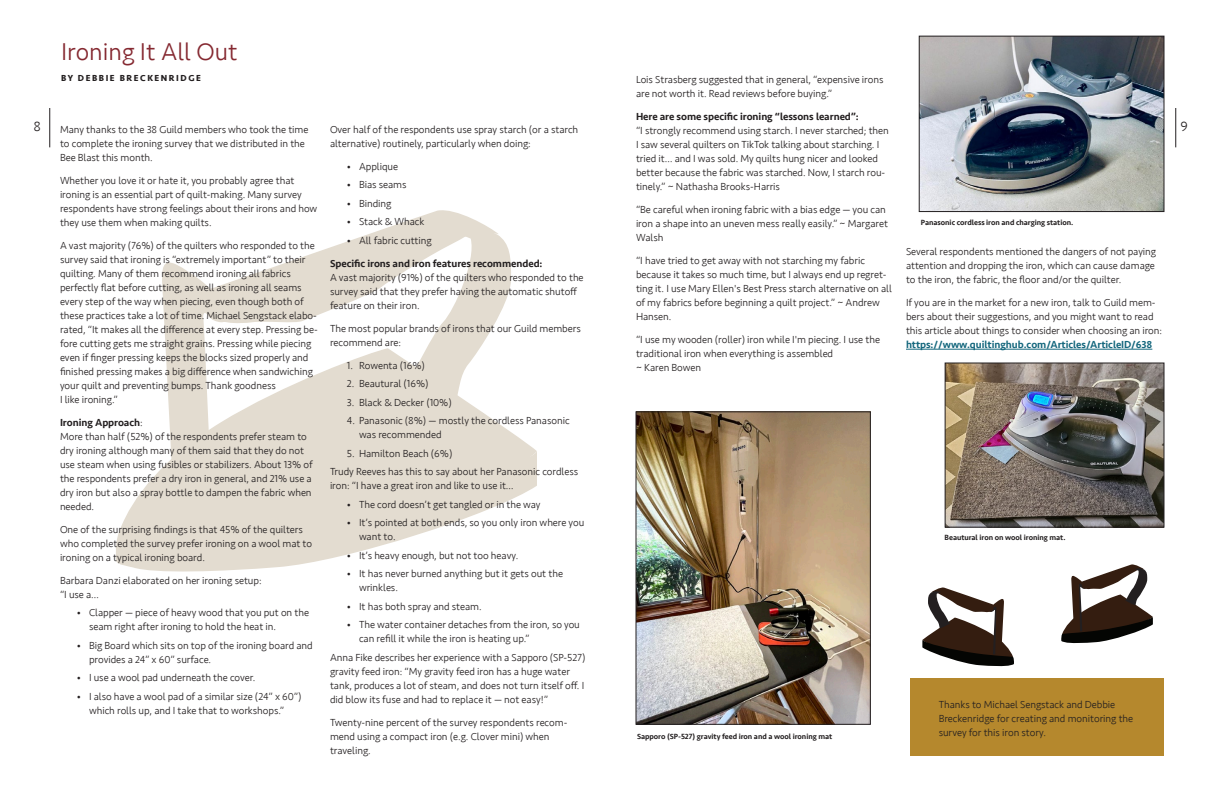
<style>
.page{position:relative;width:1224px;height:792px;background:#fff}
.page>*{position:absolute;margin:0;border:0;box-sizing:border-box;transform-origin:0 0}
.Headline_23pt_Blue{font:300 25px "Seravek";color:#852931}
.t1{font:300 14px "Seravek";color:#231f20}
.ColumnText___space_a{font:300 10.5px/14px "Seravek";letter-spacing:-.005em;color:#231f20}
.ColumnText___space_a-2{font:500 10.5px "Seravek";letter-spacing:-.005em;color:#231f20}
.Byline{font:700 9px "Seravek";letter-spacing:.17em;color:#231f20}
.Caption_1_pics{font:500 7.8px "Seravek";letter-spacing:-.005em;color:#231f20}
.s1{font-weight:300}
.s2{font-weight:500;color:#14677d}
</style>
<div class="page">
<hr style="left:50px;top:108px;width:1px;height:39px;background:#231f20">
<hr style="left:1176px;top:108px;width:1px;height:39px;background:#231f20">
<div style="left:911px;top:679px;width:253px;height:77px;background:#b5882d"></div>
<svg style="left:499px;top:424px;width:38px;height:27px"></svg>
<svg style="left:116px;top:451px;width:421px;height:121px;fill:#e3dcd0"></svg>
<svg style="left:162px;top:210px;width:337px;height:308px;fill:#e3dcd0"></svg>
<svg style="left:410px;top:227px;width:101px;height:174px"></svg>
<img style="left:638px;top:414px;width:230px;height:308px">
<div style="left:636px;top:412px;width:234px;height:312px;border:1px solid #231f20"></div>
<svg style="left:1061px;top:564px;width:92px;height:80px"></svg>
<svg style="left:922px;top:587px;width:92px;height:80px"></svg>
<img style="left:921px;top:38px;width:241px;height:172px">
<div style="left:919px;top:36px;width:245px;height:176px;border:1px solid #231f20"></div>
<hr style="left:906px;top:349px;width:246px;height:1px;background:#14677d">
<img style="left:947px;top:365px;width:215px;height:160px">
<div style="left:945px;top:363px;width:219px;height:164px;border:1px solid #231f20"></div>
<p class="Headline_23pt_Blue" style="left:61px;top:37px;width:178px">Ironing It All Out</p>
<p class="Byline" style="left:61px;top:71px;width:141px">BY DEBBIE BRECKENRIDGE</p>
<p class="ColumnText___space_a" style="left:636px;top:73px;width:249px">Lois Strasberg suggested that in general, “expensive irons are not worth it. Read reviews before buying.”</p>
<p class="ColumnText___space_a-2" style="left:636px;top:110px;width:224px">Here are some specific ironing “lessons learned”:</p>
<p class="ColumnText___space_a" style="left:636px;top:124px;width:254px">“I strongly recommend using starch. I never starched; then I saw several quilters on TikTok talking about starching. I tried it… and I was sold. My quilts hung nicer and looked better because the fabric was starched. Now, I starch rou&shy;tinely.” ~ Nathasha Brooks-Harris</p>
<p class="ColumnText___space_a" style="left:636px;top:203px;width:254px">“Be careful when ironing fabric with a bias edge — you can iron a shape into an uneven mess really easily.” ~ Margaret<br>Walsh</p>
<p class="ColumnText___space_a" style="left:636px;top:254px;width:258px">“I have tried to get away with not starching my fabric because it takes so much time, but I always end up regret&shy;ting it. I use Mary Ellen's Best Press starch alternative on all of my fabrics before beginning a quilt project.” ~ Andrew Hansen.</p>
<p class="ColumnText___space_a" style="left:636px;top:333px;width:246px">“I use my wooden (roller) iron while I'm piecing. I use the traditional iron when everything is assembled<br>~ Karen Bowen</p>
<h2 class="t1" style="left:33px;top:118px;width:9px">8</h2>
<h2 class="t1" style="left:1181px;top:118px;width:9px">9</h2>
<p class="ColumnText___space_a" style="left:330px;top:123px;width:250px">Over half of the respondents use spray starch (or a starch alternative) routinely, particularly when doing:</p>
<p class="ColumnText___space_a" style="left:347px;top:160px;width:53px">• Applique</p>
<p class="ColumnText___space_a" style="left:347px;top:178px;width:61px">• Bias seams</p>
<p class="ColumnText___space_a" style="left:347px;top:197px;width:46px">• Binding</p>
<p class="ColumnText___space_a" style="left:347px;top:215px;width:79px">• Stack &amp; Whack</p>
<p class="ColumnText___space_a" style="left:347px;top:234px;width:86px">• All fabric cutting</p>
<p class="ColumnText___space_a-2" style="left:330px;top:257px;width:214px">Specific irons and iron features recommended:</p>
<p class="ColumnText___space_a" style="left:330px;top:271px;width:255px">A vast majority (91%) of the quilters who responded to the survey said that they prefer having the automatic shutoff feature on their iron.</p>
<p class="ColumnText___space_a" style="left:330px;top:322px;width:252px">The most popular brands of irons that our Guild members recommend are:</p>
<p class="ColumnText___space_a" style="left:347px;top:359px;width:79px">1. Rowenta (16%)</p>
<p class="ColumnText___space_a" style="left:347px;top:377px;width:83px">2. Beautural (16%)</p>
<p class="ColumnText___space_a" style="left:347px;top:396px;width:106px">3. Black &amp; Decker (10%)</p>
<p class="ColumnText___space_a" style="left:359px;top:414px;width:212px;text-indent:-12px">4. Panasonic (8%) — mostly the cordless Panasonic was recommended</p>
<p class="ColumnText___space_a" style="left:347px;top:447px;width:107px">5. Hamilton Beach (6%)</p>
<p class="ColumnText___space_a" style="left:330px;top:465px;width:250px">Trudy Reeves has this to say about her Panasonic cordless iron: “I have a great iron and like to use it…</p>
<p class="ColumnText___space_a" style="left:347px;top:498px;width:195px">• The cord doesn’t get tangled or in the way</p>
<p class="ColumnText___space_a" style="left:359px;top:516px;width:227px;text-indent:-12px">• It’s pointed at both ends, so you only iron where you want to.</p>
<p class="ColumnText___space_a" style="left:347px;top:549px;width:173px">• It’s heavy enough, but not too heavy.</p>
<p class="ColumnText___space_a" style="left:359px;top:567px;width:206px;text-indent:-12px">• It has never burned anything but it gets out the wrinkles.</p>
<p class="ColumnText___space_a" style="left:347px;top:600px;width:136px">• It has both spray and steam.</p>
<p class="ColumnText___space_a" style="left:359px;top:618px;width:222px;text-indent:-12px">• The water container detaches from the iron, so you can refill it while the iron is heating up.”</p>
<p class="ColumnText___space_a" style="left:330px;top:651px;width:257px">Anna Fike describes her experience with a Sapporo (SP-527) gravity feed iron: “My gravity feed iron has a huge water tank, produces a lot of steam, and does not turn itself off. I did blow its fuse and had to replace it — not easy!”</p>
<p class="ColumnText___space_a" style="left:330px;top:716px;width:239px">Twenty-nine percent of the survey respondents recom&shy;mend using a compact iron (e.g. Clover mini) when traveling.</p>
<p class="ColumnText___space_a" style="left:60px;top:123px;width:250px">Many thanks to the 38 Guild members who took the time to complete the ironing survey that we distributed in the<br>Bee Blast this month.</p>
<p class="ColumnText___space_a" style="left:60px;top:174px;width:259px">Whether you love it or hate it, you probably agree that ironing is an essential part of quilt-making. Many survey respondents have strong feelings about their irons and how they use them when making quilts.</p>
<p class="ColumnText___space_a" style="left:60px;top:239px;width:260px">A vast majority (76%) of the quilters who responded to the survey said that ironing is “extremely important” to their quilting. Many of them recommend ironing all fabrics perfectly flat before cutting, as well as ironing all seams every step of the way when piecing, even though both of these practices take a lot of time. Michael Sengstack elabo&shy;rated, “It makes all the difference at every step. Pressing be&shy;fore cutting gets me straight grains. Pressing while piecing even if finger pressing keeps the blocks sized properly and finished pressing makes a big difference when sandwiching your quilt and preventing bumps. Thank goodness<br>I like ironing.”</p>
<p class="ColumnText___space_a-2" style="left:60px;top:416px;width:84px">Ironing Approach<span class="s1">:</span></p>
<p class="ColumnText___space_a" style="left:60px;top:430px;width:254px">More than half (52%) of the respondents prefer steam to dry ironing although many of them said that they do not use steam when using fusibles or stabilizers. About 13% of the respondents prefer a dry iron in general, and 21% use a dry iron but also a spray bottle to dampen the fabric when needed.</p>
<p class="ColumnText___space_a" style="left:60px;top:523px;width:254px">One of the surprising findings is that 45% of the quilters who completed the survey prefer ironing on a wool mat to ironing on a typical ironing board.</p>
<p class="ColumnText___space_a" style="left:60px;top:574px;width:203px">Barbara Danzi elaborated on her ironing setup: “I use a…</p>
<p class="ColumnText___space_a" style="left:89px;top:606px;width:222px;text-indent:-12px">• Clapper — piece of heavy wood that you put on the seam right after ironing to hold the heat in.</p>
<p class="ColumnText___space_a" style="left:89px;top:639px;width:225px;text-indent:-12px">• Big Board which sits on top of the ironing board and provides a 24” x 60” surface.</p>
<p class="ColumnText___space_a" style="left:77px;top:671px;width:180px">• I use a wool pad underneath the cover.</p>
<p class="ColumnText___space_a" style="left:77px;top:690px;width:226px;text-align:center">• I also have a wool pad of a similar size (24” x 60”) which rolls up, and I take that to workshops.”</p>
<p class="Caption_1_pics" style="left:921px;top:217px;width:154px">Panasonic cordless iron and charging station.</p>
<p class="ColumnText___space_a" style="left:906px;top:244px;width:252px;text-align:justify">Several respondents mentioned the dangers of not paying attention and dropping the iron, which can cause damage to the iron, the fabric, the floor and/or the quilter.</p>
<p class="ColumnText___space_a" style="left:906px;top:295px;width:258px">If you are in the market for a new iron, talk to Guild mem&shy;bers about their suggestions, and you might want to read this article about things to consider when choosing an iron: <span class="s2">https://www.quiltinghub.com/Articles/ArticleID/638</span></p>
<p class="Caption_1_pics" style="left:945px;top:533px;width:122px">Beautural iron on wool ironing mat.</p>
<p class="ColumnText___space_a" style="left:939px;top:698px;width:196px">Thanks to Michael Sengstack and Debbie<br>Breckenridge for creating and monitoring the survey for this iron story.</p>
<p class="Caption_1_pics" style="left:637px;top:731px;width:197px">Sapporo (SP-527) gravity feed iron and a wool ironing mat</p>
</div>
